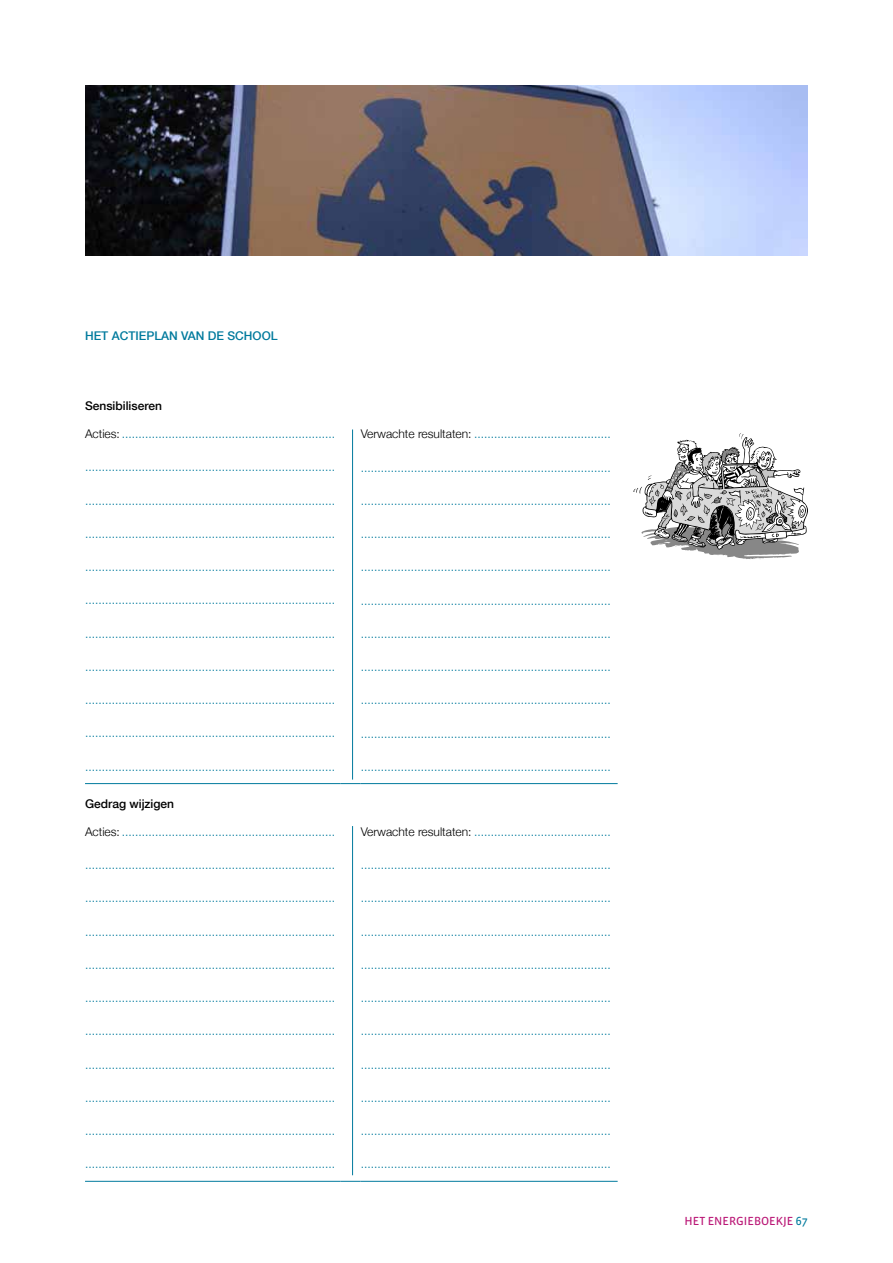
<style>
.page{position:relative;width:893px;height:1263px;background:#fff}
.page>*{position:absolute;margin:0;border:0;box-sizing:border-box;transform-origin:0 0}
.t1{font:300 12px "Helvetica Neue";color:#007a9d}
.t2{font:500 12px "Helvetica Neue";color:#000}
.t3{font:500 12px "Helvetica Neue";color:#007a9d}
.t4{font:12px "Vista Sans Reg";color:#ba1776}
.s1{color:#000}
.s2{color:#007a9d}
</style>
<div class="page">
<hr style="left:85px;top:1181px;width:255px;height:1px;background:#007a9d">
<svg style="left:340px;top:1181px;width:21px;height:1px"></svg>
<hr style="left:361px;top:1181px;width:257px;height:1px;background:#007a9d">
<hr style="left:85px;top:783px;width:255px;height:1px;background:#007a9d">
<svg style="left:340px;top:783px;width:21px;height:1px"></svg>
<hr style="left:361px;top:783px;width:257px;height:1px;background:#007a9d">
<hr style="left:352px;top:429px;width:1px;height:350px;background:#007a9d">
<hr style="left:352px;top:826px;width:1px;height:349px;background:#007a9d">
<img style="left:85px;top:85px;width:723px;height:170px">
<svg style="left:633px;top:433px;width:175px;height:126px"></svg>
<p class="t3" style="left:85px;top:326px;width:194px">HET ACTIEPLAN VAN DE SCHOOL</p>
<p class="t2" style="left:85px;top:396px;width:78px">Sensibiliseren</p>
<p class="t1" style="left:85px;top:424px;width:252px"><span class="s1">Acties:</span> ................................................................</p>
<p class="t1" style="left:85px;top:457px;width:252px">...........................................................................</p>
<p class="t1" style="left:85px;top:491px;width:252px">...........................................................................</p>
<p class="t1" style="left:85px;top:524px;width:252px">...........................................................................</p>
<p class="t1" style="left:85px;top:557px;width:252px">...........................................................................</p>
<p class="t1" style="left:85px;top:590px;width:252px">...........................................................................</p>
<p class="t1" style="left:85px;top:624px;width:252px">...........................................................................</p>
<p class="t1" style="left:85px;top:657px;width:252px">...........................................................................</p>
<p class="t1" style="left:85px;top:690px;width:252px">...........................................................................</p>
<p class="t1" style="left:85px;top:723px;width:252px">...........................................................................</p>
<p class="t1" style="left:85px;top:757px;width:252px">...........................................................................</p>
<p class="t2" style="left:85px;top:794px;width:91px">Gedrag wijzigen</p>
<p class="t1" style="left:85px;top:822px;width:252px"><span class="s1">Acties:</span> ................................................................</p>
<p class="t1" style="left:85px;top:855px;width:252px">...........................................................................</p>
<p class="t1" style="left:85px;top:888px;width:252px">...........................................................................</p>
<p class="t1" style="left:85px;top:921px;width:252px">...........................................................................</p>
<p class="t1" style="left:85px;top:955px;width:252px">...........................................................................</p>
<p class="t1" style="left:85px;top:988px;width:252px">...........................................................................</p>
<p class="t1" style="left:85px;top:1021px;width:252px">...........................................................................</p>
<p class="t1" style="left:85px;top:1054px;width:252px">...........................................................................</p>
<p class="t1" style="left:85px;top:1088px;width:252px">...........................................................................</p>
<p class="t1" style="left:85px;top:1121px;width:252px">...........................................................................</p>
<p class="t1" style="left:85px;top:1154px;width:252px">...........................................................................</p>
<p class="t1" style="left:361px;top:424px;width:252px"><span class="s1">Verwachte resultaten:</span> .........................................</p>
<p class="t1" style="left:361px;top:457px;width:252px">...........................................................................</p>
<p class="t1" style="left:361px;top:491px;width:252px">...........................................................................</p>
<p class="t1" style="left:361px;top:524px;width:252px">...........................................................................</p>
<p class="t1" style="left:361px;top:557px;width:252px">...........................................................................</p>
<p class="t1" style="left:361px;top:590px;width:252px">...........................................................................</p>
<p class="t1" style="left:361px;top:624px;width:252px">...........................................................................</p>
<p class="t1" style="left:361px;top:657px;width:252px">...........................................................................</p>
<p class="t1" style="left:361px;top:690px;width:252px">...........................................................................</p>
<p class="t1" style="left:361px;top:723px;width:252px">...........................................................................</p>
<p class="t1" style="left:361px;top:757px;width:252px">...........................................................................</p>
<p class="t1" style="left:361px;top:822px;width:252px"><span class="s1">Verwachte resultaten:</span> .........................................</p>
<p class="t1" style="left:361px;top:855px;width:252px">...........................................................................</p>
<p class="t1" style="left:361px;top:888px;width:252px">...........................................................................</p>
<p class="t1" style="left:361px;top:922px;width:252px">...........................................................................</p>
<p class="t1" style="left:361px;top:955px;width:252px">...........................................................................</p>
<p class="t1" style="left:361px;top:988px;width:252px">...........................................................................</p>
<p class="t1" style="left:361px;top:1021px;width:252px">...........................................................................</p>
<p class="t1" style="left:361px;top:1055px;width:252px">...........................................................................</p>
<p class="t1" style="left:361px;top:1088px;width:252px">...........................................................................</p>
<p class="t1" style="left:361px;top:1121px;width:252px">...........................................................................</p>
<p class="t1" style="left:361px;top:1154px;width:252px">...........................................................................</p>
<p class="t4" style="left:685px;top:1215px;width:125px">HET ENERGIEBOEKJE <span class="s2">67</span></p>
</div>
